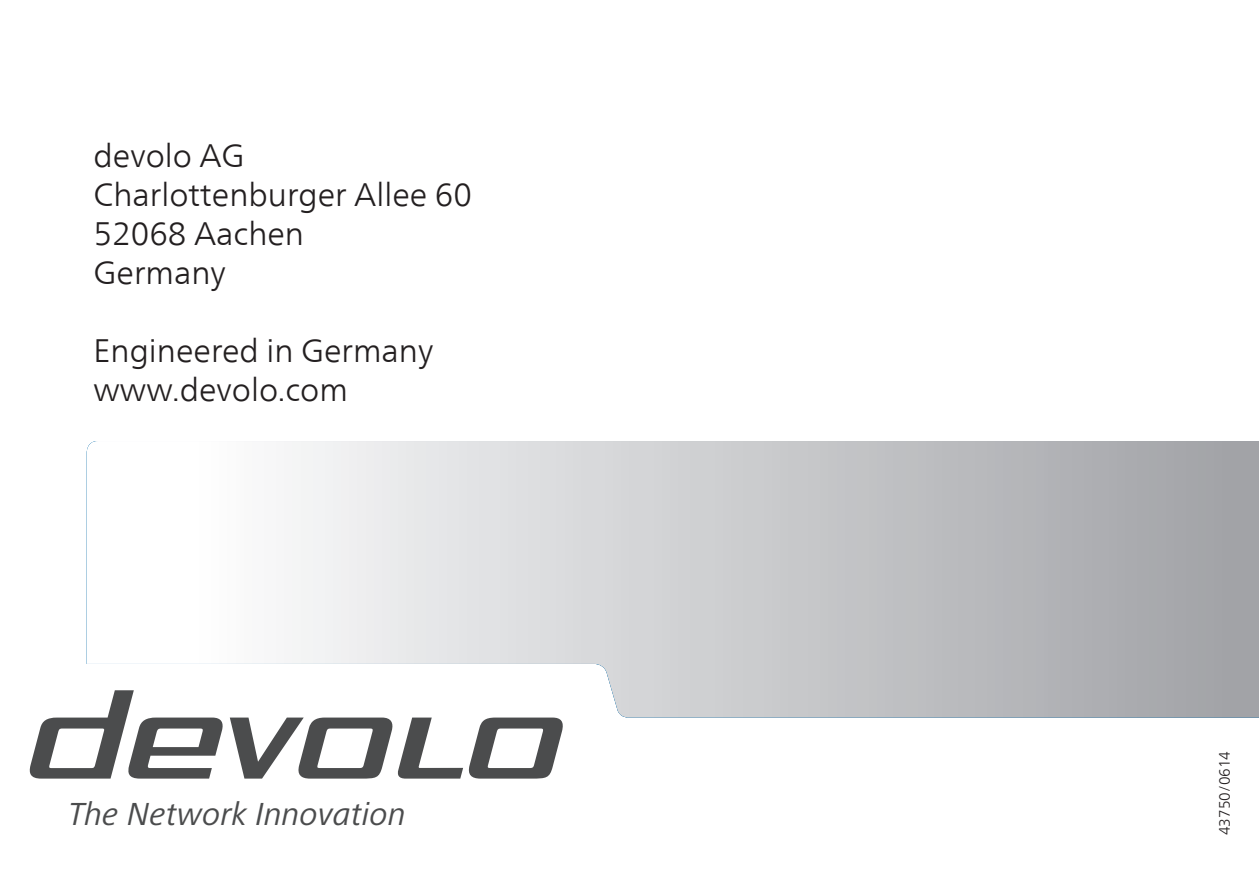
<style>
.page{position:relative;width:1259px;height:893px;background:#fff}
.page>*{position:absolute;margin:0;border:0;box-sizing:border-box;transform-origin:0 0}
.t1{font:italic 33px "Frutiger Next LT";color:#4b4c4d}
.t2{font:300 32.4px/38.7px "Frutiger Neue LT Com";color:#231f20}
.t3{font:300 15px "Frutiger Neue LT Com";color:#231f20}
</style>
<div class="page">
<svg style="left:230px;top:718px;width:333px;height:61px"></svg>
<svg style="left:29px;top:717px;width:194px;height:62px"></svg>
<svg style="left:87px;top:441px;width:1172px;height:277px"></svg>
<p class="t2" style="left:94px;top:137px;width:380px">devolo AG<br>Charlottenburger Allee 60<br>52068 Aachen<br>Germany</p>
<p class="t2" style="left:94px;top:331px;width:341px">Engineered in Germany www.devolo.com</p>
<p class="t1" style="left:69px;top:796px;width:338px">The Network Innovation</p>
<p class="t3" style="left:1215px;top:835px;width:86px;rotate:-90deg">43750/0614</p>
</div>
